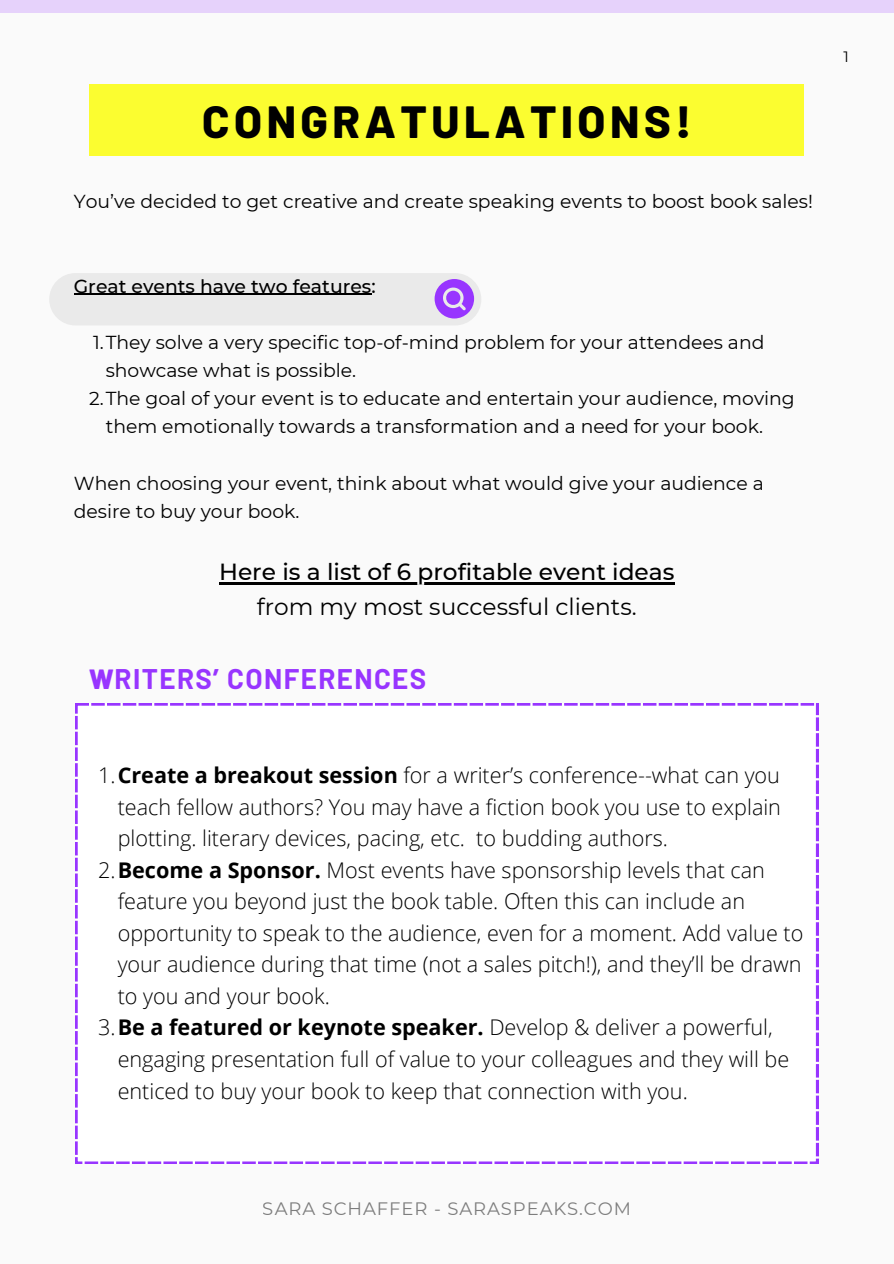
<style>
.page{position:relative;width:894px;height:1264px;background:#fff}
.page>*{position:absolute;margin:0;border:0;box-sizing:border-box;transform-origin:0 0}
.t1{font:800 45px "Barlow";letter-spacing:.1em;color:#000}
.t2{font:700 27.75px "Barlow";letter-spacing:.05em;color:#9835ff}
.t3{font:500 23.25px/34.8px "Montserrat";color:#000;text-align:center}
.t4{font:300 21.6px/31.5px "Open Sans";color:#000}
.t5{font:18.75px/28.2px "Montserrat";color:#000}
.t6{font:500 18.75px "Montserrat";color:#000}
.t7{font:18px "Montserrat";letter-spacing:.05em;color:#000}
.t8{font:15px "Montserrat";color:#000}
.s1{font-weight:400}
.s2{font-weight:800}
.s3{font-weight:700}
</style>
<div class="page">
<div style="left:0;top:0;width:893px;height:1263px;background:#fafafa"></div>
<div style="left:49px;top:273px;width:432px;height:52px;background:#eaeaea;border-radius:26px"></div>
<div style="left:434px;top:279px;width:40px;height:39px;background:#9835ff;border-radius:50%"></div>
<svg style="left:443px;top:287px;width:22px;height:23px"></svg>
<svg style="left:74px;top:294px;width:14px;height:1px"></svg>
<hr style="left:88px;top:294px;width:283px;height:1px;background:#000">
<hr style="left:219px;top:582px;width:455px;height:2px;background:#000">
<div style="left:89px;top:84px;width:715px;height:72px;background:#fbfd30"></div>
<div style="left:0;top:0;width:893px;height:13px;background:#e6d2fb"></div>
<svg style="left:75px;top:703px;width:742px;height:460px"></svg>
<p class="t1" style="left:202px;top:93px;width:490px">CONGRATULATIONS!</p>
<p class="t5" style="left:74px;top:187px;width:740px">You’ve decided to get creative and create speaking events to boost book sales!</p>
<h1 class="t6" style="left:74px;top:274px;width:303px">Great events have two features:</h1>
<p class="t5" style="left:106px;top:328px;width:660px;text-indent:-13px">1.They solve a very specific top-of-mind problem for your attendees and showcase what is possible.</p>
<h5 class="t5" style="left:106px;top:384px;width:690px;text-indent:-17px">2.The goal of your event is to educate and entertain your audience, moving them emotionally towards a transformation and a need for your book.</h5>
<p class="t5" style="left:74px;top:469px;width:691px">When choosing your event, think about what would give your audience a desire to buy your book.</p>
<p class="t3" style="left:219px;top:554px;width:456px">Here is a list of 6 profitable event ideas <span class="s1">from my most successful clients.</span></p>
<p class="t2" style="left:89px;top:661px;width:338px"><span class="s2">W</span>RITERS’ CONFERENCES</p>
<p class="t4" style="left:118px;top:759px;width:664px;text-align:justify;text-indent:-20px">1.<span class="s3">Create a breakout session</span> for a writer’s conference--what can you teach fellow authors? You may have a fiction book you use to explain plotting. literary devices, pacing, etc. to budding authors.</p>
<h2 class="t4" style="left:118px;top:853px;width:687px;text-indent:-20px">2.<span class="s3">Become a Sponsor.</span> Most events have sponsorship levels that can feature you beyond just the book table. Often this can include an opportunity to speak to the audience, even for a moment. Add value to your audience during that time (not a sales pitch!), and they’ll be drawn to you and your book.</h2>
<p class="t4" style="left:118px;top:1011px;width:673px;text-indent:-20px">3.<span class="s3">Be a featured or keynote speaker.</span> Develop &amp; deliver a powerful, engaging presentation full of value to your colleagues and they will be enticed to buy your book to keep that connection with you.</p>
<h3 class="t8" style="left:843px;top:47px;width:7px">1</h3>
<p class="t7" style="left:263px;top:1197px;width:369px">SARA SCHAFFER - SARASPEAKS.COM</p>
</div>
